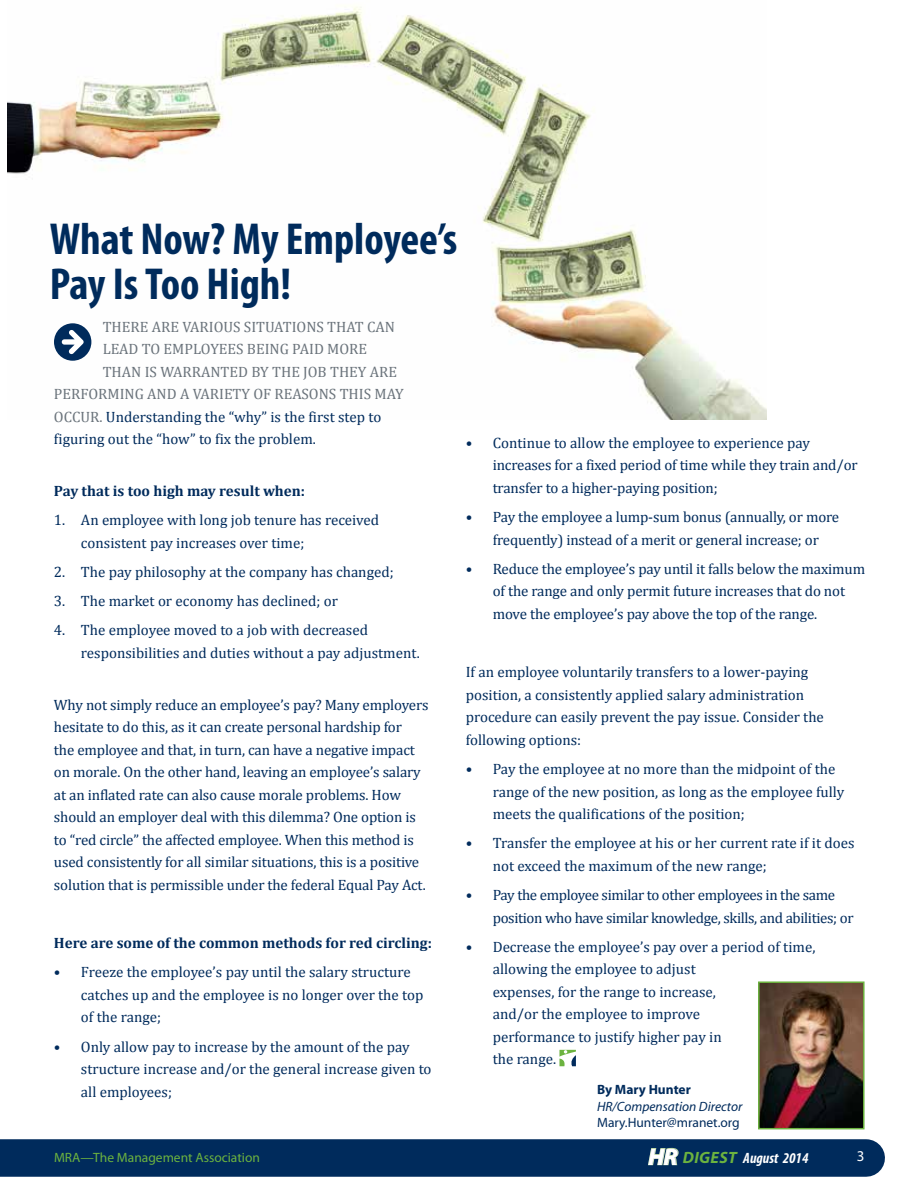
<style>
.page{position:relative;width:918px;height:1188px;background:#fff}
.page>*{position:absolute;margin:0;border:0;box-sizing:border-box;transform-origin:0 0}
.t1{font:700 condensed 45px/45px "Myriad Pro";color:#002b5c}
.t2{font:15px/22.5px "Cambria";letter-spacing:-.01em;color:#002b5c}
.t3{font:15px "Cambria";color:#6a737b}
.t4{font:700 15px "Cambria";color:#002b5c}
.t5{font:italic 700 condensed 15px "Myriad Pro";color:#fff}
.t6{font:15px "Myriad Pro";color:#fff}
.t7{font:13.5px "Myriad Pro";color:#6cb33f}
.t8{font:italic 13.5px "Myriad";color:#002b5c}
.t9{font:13.5px "Myriad";color:#002b5c}
.t10{font:700 13.5px "Myriad Pro";color:#002b5c}
.s1{color:#6a737b}
.s2{font-weight:900;font-stretch:normal;font-size:24px}
.s3{font-stretch:normal;font-size:16.35px;color:#6cb33f}
</style>
<div class="page">
<div style="left:0;top:1139px;width:866px;height:38px;background:#002b5c"></div>
<svg style="left:648px;top:1147px;width:31px;height:19px"></svg>
<img style="left:8px;top:6px;width:758px;height:413px">
<svg style="left:559px;top:1050px;width:17px;height:16px"></svg>
<img style="left:758px;top:981px;width:107px;height:149px">
<div style="left:54px;top:323px;width:37px;height:38px;background:#002b5c;border-radius:50%"></div>
<svg style="left:62px;top:330px;width:22px;height:24px"></svg>
<h1 class="t1" style="left:50px;top:216px;width:409px">What Now? My Employee’s<br>Pay Is Too High!</h1>
<p class="t3" style="left:103px;top:318px;width:294px">THERE ARE VARIOUS SITUATIONS THAT CAN</p>
<p class="t3" style="left:103px;top:340px;width:266px">LEAD TO EMPLOYEES BEING PAID MORE</p>
<p class="t3" style="left:103px;top:363px;width:296px">THAN IS WARRANTED BY THE JOB THEY ARE</p>
<p class="t3" style="left:54px;top:385px;width:351px">PERFORMING AND A VARIETY OF REASONS THIS MAY</p>
<p class="t2" style="left:54px;top:405px;width:329px"><span class="s1">OCCUR.</span> Understanding the “why” is the first step to</p>
<p class="t2" style="left:54px;top:428px;width:263px">figuring out the “how” to fix the problem.</p>
<p class="t4" style="left:54px;top:480px;width:253px">Pay that is too high may result when:</p>
<p class="t2" style="left:81px;top:509px;width:300px;text-indent:-27px">1. An employee with long job tenure has received consistent pay increases over time;</p>
<p class="t2" style="left:54px;top:561px;width:341px">2. The pay philosophy at the company has changed;</p>
<p class="t2" style="left:54px;top:590px;width:286px">3. The market or economy has declined; or</p>
<p class="t2" style="left:81px;top:619px;width:340px;text-indent:-27px">4. The employee moved to a job with decreased responsibilities and duties without a pay adjustment.</p>
<p class="t2" style="left:54px;top:693px;width:376px">Why not simply reduce an employee’s pay? Many employers hesitate to do this, as it can create personal hardship for<br>the employee and that, in turn, can have a negative impact on morale. On the other hand, leaving an employee’s salary at an inflated rate can also cause morale problems. How should an employer deal with this dilemma? One option is to “red circle” the affected employee. When this method is used consistently for all similar situations, this is a positive solution that is permissible under the federal Equal Pay Act.</p>
<p class="t4" style="left:54px;top:933px;width:380px">Here are some of the common methods for red circling:</p>
<p class="t2" style="left:81px;top:961px;width:344px;text-indent:-27px">• Freeze the employee’s pay until the salary structure catches up and the employee is no longer over the top of the range;</p>
<p class="t2" style="left:81px;top:1035px;width:352px;text-indent:-27px">• Only allow pay to increase by the amount of the pay structure increase and/or the general increase given to all employees;</p>
<p class="t2" style="left:493px;top:431px;width:366px;text-indent:-27px">• Continue to allow the employee to experience pay increases for a fixed period of time while they train and/or transfer to a higher-paying position;</p>
<p class="t2" style="left:466px;top:506px;width:375px;text-align:center">• Pay the employee a lump-sum bonus (annually, or more frequently) instead of a merit or general increase; or</p>
<p class="t2" style="left:493px;top:557px;width:374px;text-indent:-27px">• Reduce the employee’s pay until it falls below the maximum of the range and only permit future increases that do not move the employee’s pay above the top of the range.</p>
<p class="t2" style="left:466px;top:661px;width:360px">If an employee voluntarily transfers to a lower-paying position, a consistently applied salary administration procedure can easily prevent the pay issue. Consider the following options:</p>
<p class="t2" style="left:493px;top:758px;width:353px;text-indent:-27px">• Pay the employee at no more than the midpoint of the range of the new position, as long as the employee fully meets the qualifications of the position;</p>
<p class="t2" style="left:493px;top:832px;width:363px;text-indent:-27px">• Transfer the employee at his or her current rate if it does not exceed the maximum of the new range;</p>
<p class="t2" style="left:493px;top:884px;width:362px;text-indent:-27px">• Pay the employee similar to other employees in the same position who have similar knowledge, skills, and abilities; or</p>
<p class="t2" style="left:493px;top:935px;width:324px;text-indent:-27px">• Decrease the employee’s pay over a period of time, allowing the employee to adjust<br>expenses, for the range to increase,<br>and/or the employee to improve<br>performance to justify higher pay in<br>the range.</p>
<p class="t10" style="left:597px;top:1081px;width:95px">By Mary Hunter</p>
<p class="t8" style="left:597px;top:1100px;width:147px">HR/Compensation Director</p>
<p class="t9" style="left:597px;top:1116px;width:144px">Mary.Hunter@mranet.org</p>
<p class="t7" style="left:54px;top:1149px;width:207px">MRA—The Management Association</p>
<p class="t5" style="left:648px;top:1148px;width:162px"><span class="s2">HR</span> <span class="s3">DIGEST</span> August 2014</p>
<p class="t6" style="left:857px;top:1147px;width:9px">3</p>
</div>
